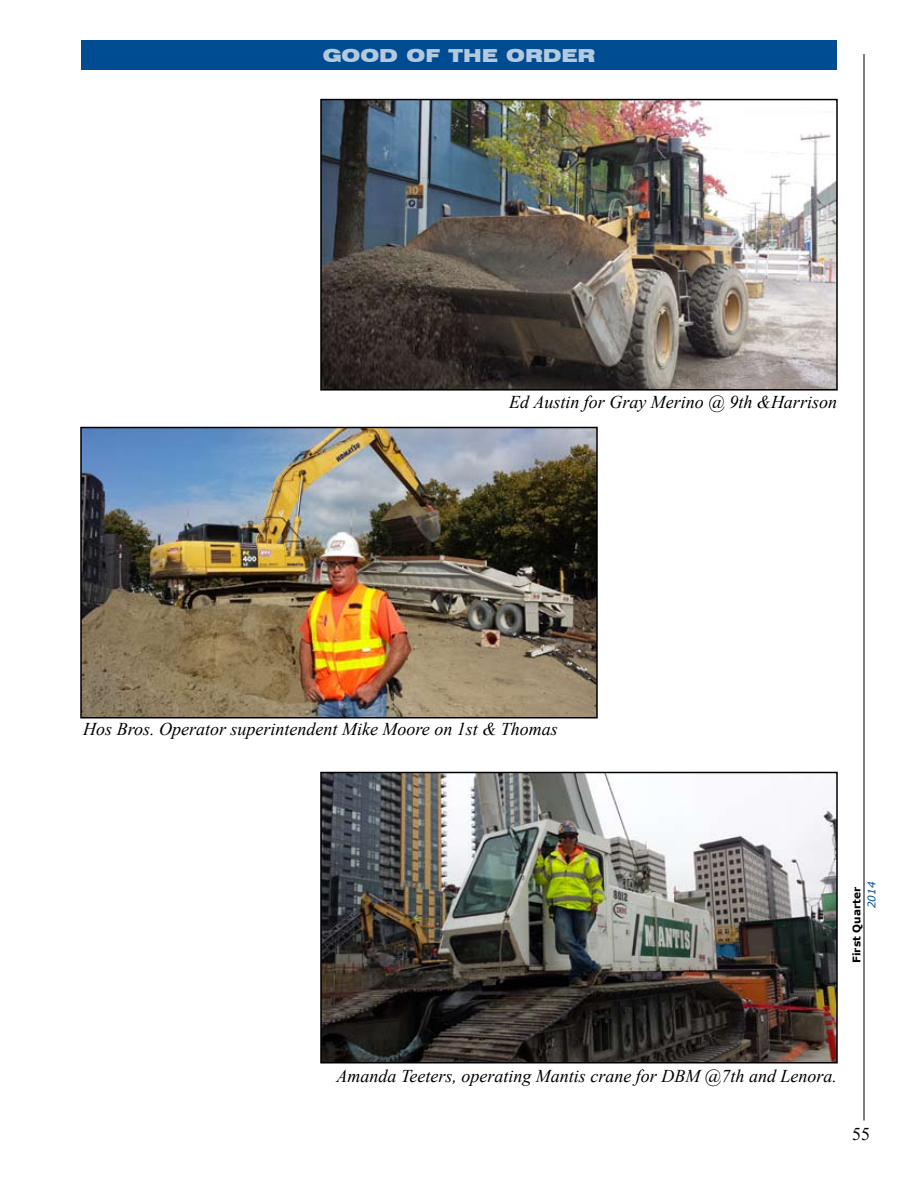
<style>
.page{position:relative;width:918px;height:1188px;background:#fff}
.page>*{position:absolute;margin:0;border:0;box-sizing:border-box;transform-origin:0 0}
.t1{font:italic 18px "Times New Roman";color:#000}
.t2{font:900 expanded 18px "Swiss 721 BT";color:#b3c9df}
.t3{font:18px "Times New Roman";color:#000}
.t4{font:700 10.5px "Verdana";color:#000}
.t5{font:italic 10.5px "Verdana";color:#004c93}
</style>
<div class="page">
<hr style="left:864px;top:54px;width:1px;height:1066px;background:#000">
<div style="left:81px;top:40px;width:756px;height:30px;background:#004c93"></div>
<img style="left:323px;top:102px;width:512px;height:286px">
<div style="left:320px;top:99px;width:518px;height:292px;border:2px solid #000"></div>
<img style="left:83px;top:430px;width:512px;height:285px">
<div style="left:80px;top:427px;width:518px;height:291px;border:2px solid #000"></div>
<img style="left:323px;top:775px;width:512px;height:286px">
<div style="left:320px;top:772px;width:518px;height:292px;border:2px solid #000"></div>
<p class="t2" style="left:323px;top:45px;width:274px">GOOD OF THE ORDER</p>
<p class="t1" style="left:509px;top:390px;width:329px">Ed Austin for Gray Merino @ 9th &amp;Harrison</p>
<p class="t1" style="left:83px;top:716px;width:476px">Hos Bros. Operator superintendent Mike Moore on 1st &amp; Thomas</p>
<p class="t4" style="left:849px;top:963px;width:77px;rotate:-90deg">First Quarter</p>
<p class="t5" style="left:865px;top:908px;width:28px;rotate:-90deg">2014</p>
<p class="t1" style="left:337px;top:1063px;width:502px">Amanda Teeters, operating Mantis crane for DBM @7th and Lenora.</p>
<p class="t3" style="left:852px;top:1122px;width:19px">55</p>
</div>
